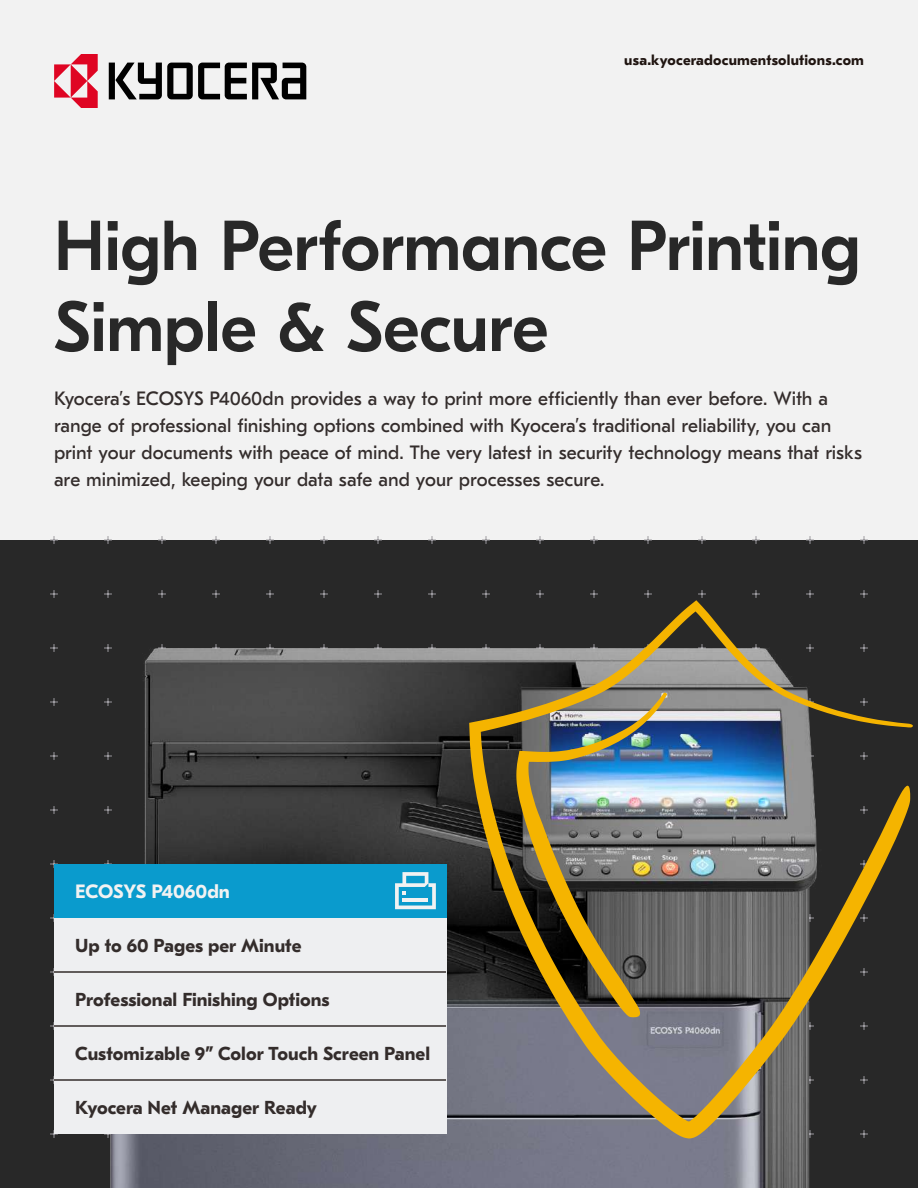
<style>
.page{position:relative;width:918px;height:1188px;background:#f2f2f2}
.page>*{position:absolute;margin:0;border:0;box-sizing:border-box;transform-origin:0 0}
.t1{font:500 70.5px/81px "GT Eesti Pro Display";letter-spacing:-.01em;color:#282828}
.t2{font:19.35px/27px "GT Eesti Pro Text";color:#332c2b}
.t3{font:700 19.35px "GT Eesti Pro Text";letter-spacing:-.005em;color:#f2f2f2}
.t4{font:700 18.75px "GT Eesti Pro Text";color:#332c2b}
.t5{font:700 14.7px "GT Eesti Pro Text";letter-spacing:.01em;color:#1f1410}
</style>
<div class="page">
<svg style="left:109px;top:63px;width:197px;height:36px"></svg>
<svg style="left:54px;top:54px;width:44px;height:54px"></svg>
<img style="left:0;top:540px;width:918px;height:648px">
<div style="left:54px;top:864px;width:392px;height:54px;background:#0a9bcd"></div>
<svg style="left:395px;top:872px;width:41px;height:37px"></svg>
<div style="left:54px;top:972px;width:392px;height:54px;background:#eeeff1"></div>
<div style="left:54px;top:1026px;width:392px;height:54px;background:#eeeff1"></div>
<div style="left:54px;top:1080px;width:392px;height:54px;background:#eeeff1"></div>
<div style="left:54px;top:918px;width:392px;height:54px;background:#eeeff1"></div>
<hr style="left:54px;top:971px;width:392px;height:2px;background:#332c2b">
<hr style="left:54px;top:1025px;width:392px;height:2px;background:#332c2b">
<hr style="left:54px;top:1079px;width:392px;height:2px;background:#332c2b">
<svg style="left:469px;top:600px;width:445px;height:538px;background:#5e5c53"></svg>
<img style="left:516px;top:692px;width:151px;height:325px">
<p class="t5" style="left:624px;top:52px;width:241px">usa.kyoceradocumentsolutions.com</p>
<h1 class="t1" style="left:54px;top:207px;width:808px">High Performance Printing<br>Simple &amp; Secure</h1>
<p class="t2" style="left:54px;top:385px;width:810px">Kyocera’s ECOSYS P4060dn provides a way to print more efficiently than ever before. With a range of professional finishing options combined with Kyocera’s traditional reliability, you can print your documents with peace of mind. The very latest in security technology means that risks are minimized, keeping your data safe and your processes secure.</p>
<p class="t3" style="left:75px;top:881px;width:156px">ECOSYS P4060dn</p>
<p class="t4" style="left:75px;top:935px;width:228px">Up to 60 Pages per Minute</p>
<p class="t4" style="left:75px;top:989px;width:256px">Professional Finishing Options</p>
<p class="t4" style="left:75px;top:1043px;width:356px">Customizable 9” Color Touch Screen Panel</p>
<p class="t4" style="left:75px;top:1097px;width:243px">Kyocera Net Manager Ready</p>
</div>
